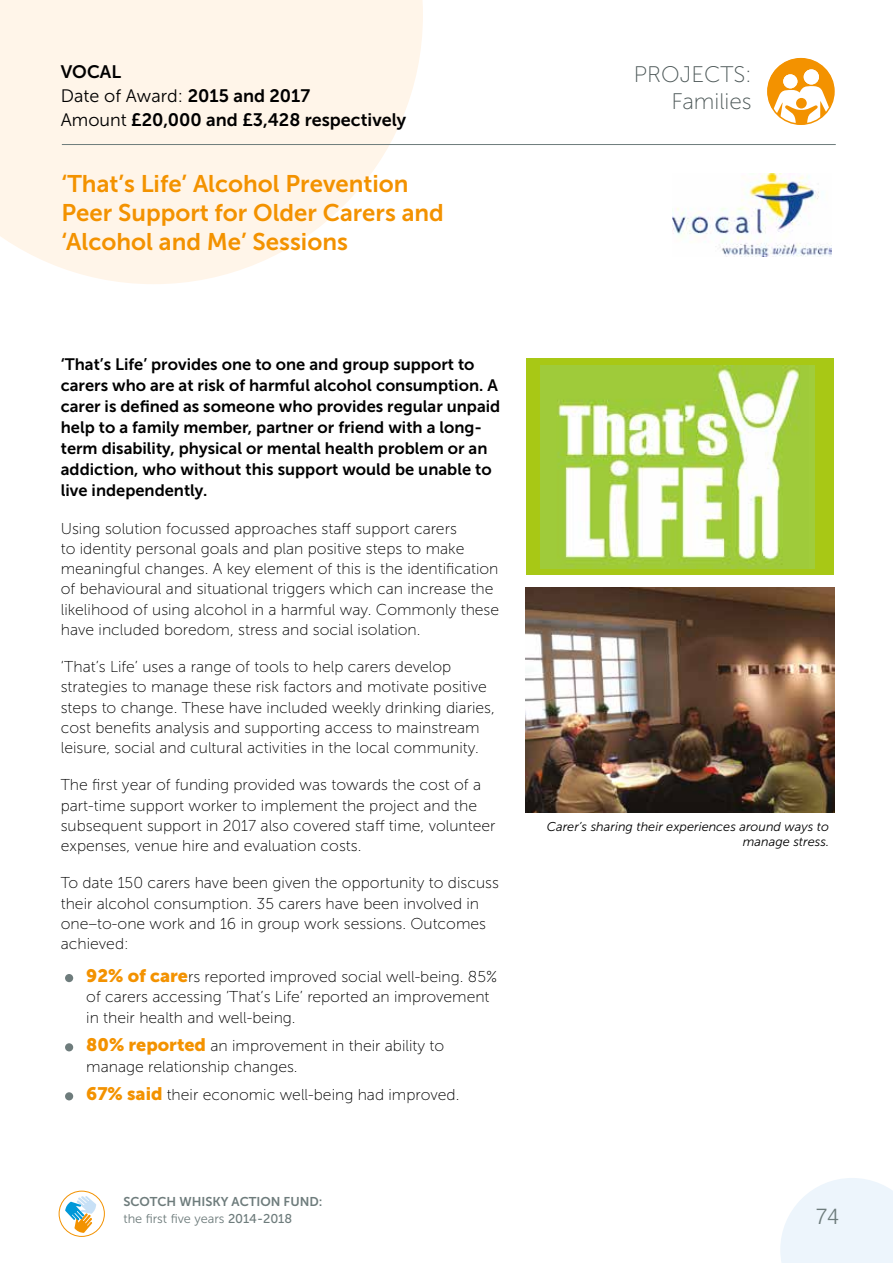
<style>
.page{position:relative;width:893px;height:1263px;background:#fff}
.page>*{position:absolute;margin:0;border:0;box-sizing:border-box;transform-origin:0 0}
.t1{font:24px/28.8px "Museo Sans 700";color:#f39200}
.t2{font:22.5px/27px "Museo Sans 100";color:#4d5858;text-align:right}
.t3{font:300 22.5px "Swiss 721 BT";color:#6e7c7c}
.t4{font:18px "Museo Sans 700";color:#000}
.t5{font:18px "Museo Sans 300";color:#000}
.t6{font:16.5px/21px "Museo Sans 700";color:#000}
.t7{font:15.75px/20.2px "Museo Sans 100";color:#000}
.t8{font:italic 12.75px/15px "Museo Sans 300";color:#000;text-align:right}
.t9{font:12.75px "Museo Sans 300";color:#6e7c7c}
.t10{font:12.75px "Museo Sans 700";color:#6e7c7c}
.s1{font-family:"Museo Sans 700"}
.s2{font-family:"Museo Sans 300"}
.s3{font-family:"Museo Sans 900";font-size:18px;color:#f39200}
.s4{font-family:"Museo Sans 500"}
</style>
<div class="page">
<svg style="left:780px;top:1178px;width:113px;height:85px;background:#eff6fc"></svg>
<div style="left:59px;top:1191px;width:46px;height:46px;border:1px solid #f39200;border-radius:50%"></div>
<svg style="left:65px;top:1196px;width:31px;height:37px"></svg>
<svg style="left:767px;top:57px;width:68px;height:68px"></svg>
<div style="left:804px;top:69px;width:15px;height:16px;background:#fff;border-radius:50%"></div>
<div style="left:783px;top:74px;width:14px;height:14px;background:#fff;border-radius:50%"></div>
<div style="left:767px;top:58px;width:68px;height:67px;border:2px solid #f39200;border-radius:50%"></div>
<svg style="left:0;top:0;width:423px;height:284px;background:#fef6ec"></svg>
<hr style="left:62px;top:144px;width:774px;height:1px;background:#6e7c7c">
<div style="left:65px;top:974px;width:8px;height:8px;background:#6e7c7c;border-radius:50%"></div>
<div style="left:65px;top:1043px;width:8px;height:8px;background:#6e7c7c;border-radius:50%"></div>
<div style="left:65px;top:1092px;width:8px;height:8px;background:#6e7c7c;border-radius:50%"></div>
<img style="left:526px;top:587px;width:309px;height:225px">
<img style="left:672px;top:174px;width:159px;height:83px">
<svg style="left:526px;top:358px;width:307px;height:217px"></svg>
<p class="t4" style="left:61px;top:62px;width:62px">VOCAL</p>
<p class="t5" style="left:61px;top:86px;width:251px">Date of Award: <span class="s1">2015 and 2017</span></p>
<p class="t4" style="left:61px;top:110px;width:347px"><span class="s2">Amount</span> £20,000 and £3,428 respectively</p>
<h1 class="t1" style="left:62px;top:169px;width:384px">‘That’s Life’ Alcohol Prevention<br>Peer Support for Older Carers and ‘Alcohol and Me’ Sessions</h1>
<p class="t6" style="left:61px;top:354px;width:441px">‘That’s Life’ provides one to one and group support to carers who are at risk of harmful alcohol consumption. A carer is defined as someone who provides regular unpaid help to a family member, partner or friend with a long&shy;term disability, physical or mental health problem or an addiction, who without this support would be unable to live independently.</p>
<p class="t7" style="left:61px;top:518px;width:440px">Using solution focussed approaches staff support carers<br>to identity personal goals and plan positive steps to make meaningful changes. A key element of this is the identification of behavioural and situational triggers which can increase the likelihood of using alcohol in a harmful way. Commonly these have included boredom, stress and social isolation.</p>
<p class="t7" style="left:61px;top:657px;width:435px">‘That’s Life’ uses a range of tools to help carers develop strategies to manage these risk factors and motivate positive steps to change. These have included weekly drinking diaries, cost benefits analysis and supporting access to mainstream leisure, social and cultural activities in the local community.</p>
<p class="t7" style="left:61px;top:775px;width:436px">The first year of funding provided was towards the cost of a part-time support worker to implement the project and the subsequent support in 2017 also covered staff time, volunteer expenses, venue hire and evaluation costs.</p>
<p class="t7" style="left:61px;top:873px;width:440px">To date 150 carers have been given the opportunity to discuss their alcohol consumption. 35 carers have been involved in one–to-one work and 16 in group work sessions. Outcomes achieved:</p>
<p class="t7" style="left:86px;top:967px;width:412px"><span class="s3">92% of care</span>rs reported improved social well-being. 85% of carers accessing ’That’s Life’ reported an improvement in their health and well-being.</p>
<p class="t7" style="left:86px;top:1036px;width:359px"><span class="s3">80% reported</span> an improvement in their ability to manage relationship changes.</p>
<p class="t7" style="left:86px;top:1085px;width:375px"><span class="s3">67% said</span> their economic well-being had improved.</p>
<h2 class="t2" style="left:634px;top:61px;width:119px">PROJECTS:<br>Families</h2>
<p class="t8" style="left:547px;top:819px;width:284px">Carer’s sharing their experiences around ways to manage stress.</p>
<p class="t10" style="left:123px;top:1195px;width:201px">SCOTCH WHISKY ACTION FUND:</p>
<p class="t9" style="left:123px;top:1212px;width:170px">the first five years <span class="s4">2014-2018</span></p>
<h2 class="t3" style="left:815px;top:1202px;width:25px">74</h2>
</div>
